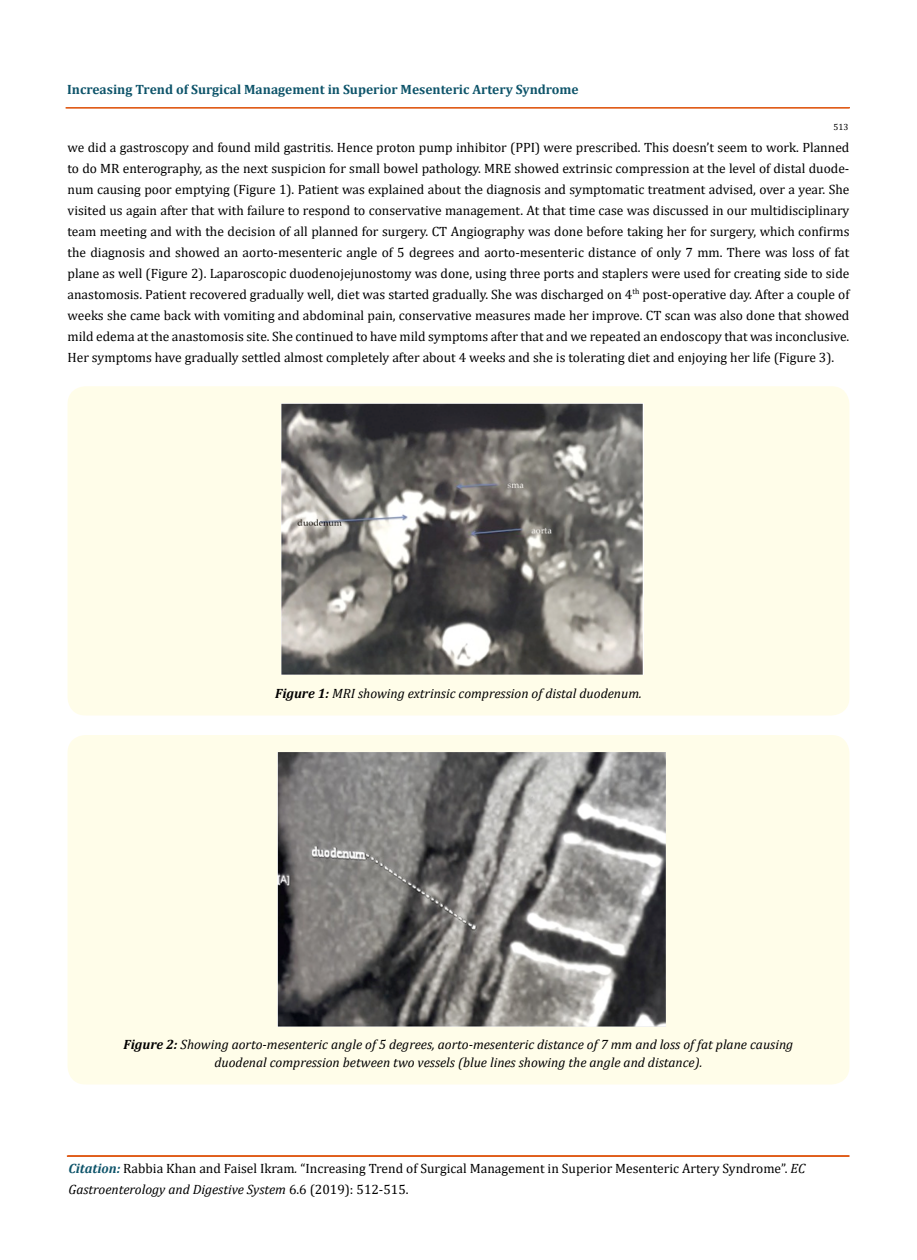
<style>
.page{position:relative;width:917px;height:1260px;background:#fff}
.page>*{position:absolute;margin:0;border:0;box-sizing:border-box;transform-origin:0 0}
.t1{font:13.5px/21px "Cambria";color:#000}
.t2{font:italic 13.5px/18px "Cambria";color:#000;text-align:center}
.t3{font:700 13.5px "Cambria";color:#0e546a}
.t4{font:9px "Cambria";color:#000}
.s1{font-weight:700}
.s2{font-weight:700;font-style:italic;color:#0e546a}
.s3{font-style:italic}
</style>
<div class="page">
<hr style="left:66px;top:108px;width:783px;height:1px;background:#e05d1a">
<div style="left:66px;top:107px;width:783px;height:1px;border:1px solid #e05d1a"></div>
<div style="left:67px;top:1156px;width:782px;height:1px;border:1px solid #e05d1a"></div>
<div style="left:68px;top:386px;width:781px;height:330px;background:#fffde9;border-radius:18px"></div>
<img style="left:281px;top:403px;width:362px;height:271px">
<div style="left:68px;top:735px;width:781px;height:349px;background:#fffde9;border-radius:18px"></div>
<img style="left:277px;top:752px;width:388px;height:275px">
<p class="t3" style="left:67px;top:80px;width:513px">Increasing Trend of Surgical Management in Superior Mesenteric Artery Syndrome</p>
<p class="t4" style="left:833px;top:122px;width:16px">513</p>
<p class="t1" style="left:67px;top:137px;width:783px;text-align:justify">we did a gastroscopy and found mild gastritis. Hence proton pump inhibitor (PPI) were prescribed. This doesn’t seem to work. Planned to do MR enterography, as the next suspicion for small bowel pathology. MRE showed extrinsic compression at the level of distal duode&shy;num causing poor emptying (Figure 1). Patient was explained about the diagnosis and symptomatic treatment advised, over a year. She visited us again after that with failure to respond to conservative management. At that time case was discussed in our multidisciplinary team meeting and with the decision of all planned for surgery. CT Angiography was done before taking her for surgery, which confirms the diagnosis and showed an aorto-mesenteric angle of 5 degrees and aorto-mesenteric distance of only 7 mm. There was loss of fat plane as well (Figure 2). Laparoscopic duodenojejunostomy was done, using three ports and staplers were used for creating side to side anastomosis. Patient recovered gradually well, diet was started gradually. She was discharged on 4<sup>th</sup> post-operative day. After a couple of weeks she came back with vomiting and abdominal pain, conservative measures made her improve. CT scan was also done that showed mild edema at the anastomosis site. She continued to have mild symptoms after that and we repeated an endoscopy that was inconclusive.<br>Her symptoms have gradually settled almost completely after about 4 weeks and she is tolerating diet and enjoying her life (Figure 3).</p>
<p class="t2" style="left:275px;top:683px;width:368px"><span class="s1">Figure 1:</span> MRI showing extrinsic compression of distal duodenum.</p>
<p class="t2" style="left:124px;top:1035px;width:671px"><span class="s1">Figure 2:</span> Showing aorto-mesenteric angle of 5 degrees, aorto-mesenteric distance of 7 mm and loss of fat plane causing duodenal compression between two vessels (blue lines showing the angle and distance).</p>
<p class="t1" style="left:68px;top:1158px;width:738px"><span class="s2">Citation:</span> Rabbia Khan and Faisel Ikram<span class="s3">.</span> “Increasing Trend of Surgical Management in Superior Mesenteric Artery Syndrome”. <span class="s3">EC<br>Gastroenterology and Digestive System</span> 6.6 (2019): 512-515.</p>
</div>
